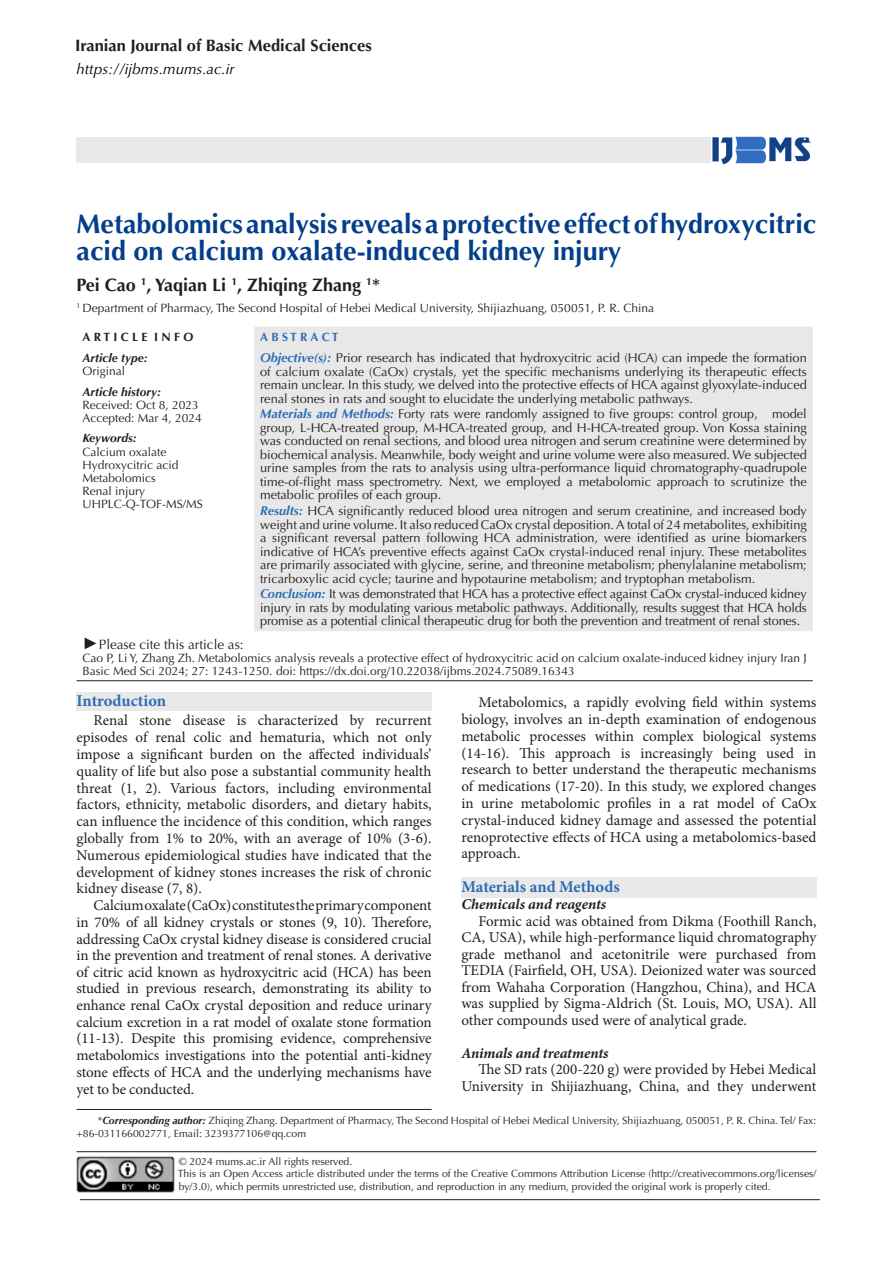
<style>
.page{position:relative;width:893px;height:1263px;background:#fff}
.page>*{position:absolute;margin:0;border:0;box-sizing:border-box;transform-origin:0 0}
.t1{font:700 27px/27px "Optima LT Std";color:#023e8a}
.t2{font:700 18px "Optima LT Std";color:#231f20}
.t3{font:700 16.5px "Optima LT Std";color:#231f20}
.t4{font:700 16.5px "Minion Pro";color:#2d6cb5}
.t5{font:15px/16.8px "Minion Pro";letter-spacing:-.005em;color:#231f20;text-align:justify}
.Heading_1{font:italic 700 15px "Minion Pro";letter-spacing:-.005em;color:#231f20}
.t6{font:italic 15px "Optima LT Std";color:#000}
.t7{font:13.5px "Optima LT Std";color:#231f20}
.t8{font:12.75px/13.5px "Optima LT Std";color:#231f20;text-align:justify}
.Body_Text{font:12px/13px "Optima LT Std";color:#231f20}
.t9{font:italic 700 12px "Optima LT Std";color:#231f20}
.t10{font:700 12px "Optima LT Std";color:#231f20}
.t11{font:700 12px "Optima LT Std";color:#2d6cb5}
.t12{font:10.5px/12.6px "Optima LT Std";color:#231f20}
.s1{font-weight:700;font-style:italic;color:#2d6cb5}
.s2{font-family:"Times New Roman";font-style:italic;font-size:16.5px}
.s3{font-weight:700;font-style:italic}
</style>
<div class="page">
<hr style="left:77px;top:1109px;width:355px;height:1px;background:#231f20">
<div style="left:254px;top:327px;width:559px;height:304px;background:#e8e8e8"></div>
<hr style="left:77px;top:680px;width:158px;height:1px;background:#231f20">
<svg style="left:235px;top:680px;width:19px;height:1px"></svg>
<hr style="left:254px;top:680px;width:559px;height:1px;background:#231f20">
<div style="left:77px;top:692px;width:355px;height:19px;background:#e9e9e9"></div>
<div style="left:77px;top:137px;width:634px;height:26px;background:#e9e9e9"></div>
<img style="left:712px;top:136px;width:100px;height:29px">
<div style="left:461px;top:877px;width:355px;height:21px;background:#e9e9e9"></div>
<hr style="left:77px;top:1151px;width:739px;height:1px;background:#231f20">
<img style="left:77px;top:1156px;width:98px;height:37px">
<hr style="left:80px;top:1199px;width:740px;height:1px;background:#231f20">
<p class="t3" style="left:75px;top:36px;width:298px">Iranian Journal of Basic Medical Sciences</p>
<p class="t6" style="left:77px;top:61px;width:159px">https://ijbms.mums.ac.ir</p>
<p class="t1" style="left:77px;top:211px;width:741px">Metabolomics analysis reveals a protective effect of hydroxycitric acid on calcium oxalate-induced kidney injury</p>
<p class="t2" style="left:77px;top:274px;width:305px">Pei Cao <sup>1</sup>, Yaqian Li <sup>1</sup>, Zhiqing Zhang <sup>1</sup>*</p>
<p class="Body_Text" style="left:77px;top:301px;width:579px"><sup>1</sup> Department of Pharmacy, The Second Hospital of Hebei Medical University, Shijiazhuang, 050051, P. R. China</p>
<p class="t10" style="left:83px;top:330px;width:112px">A R T I C L E I N F O</p>
<p class="t11" style="left:260px;top:330px;width:80px">A B S T R A C T</p>
<p class="t9" style="left:83px;top:351px;width:67px">Article type:</p>
<p class="Body_Text" style="left:83px;top:364px;width:44px">Original</p>
<p class="t8" style="left:260px;top:351px;width:548px"><span class="s1">Objective(s):</span> Prior research has indicated that hydroxycitric acid (HCA) can impede the formation of calcium oxalate (CaOx) crystals, yet the specific mechanisms underlying its therapeutic effects remain unclear. In this study, we delved into the protective effects of HCA against glyoxylate-induced renal stones in rats and sought to elucidate the underlying metabolic pathways.</p>
<p class="t8" style="left:260px;top:407px;width:548px"><span class="s1">Materials and Methods:</span> Forty rats were randomly assigned to five groups: control group, model group, L-HCA-treated group, M-HCA-treated group, and H-HCA-treated group. Von Kossa staining was conducted on renal sections, and blood urea nitrogen and serum creatinine were determined by biochemical analysis. Meanwhile, body weight and urine volume were also measured. We subjected urine samples from the rats to analysis using ultra-performance liquid chromatography-quadrupole time-of-flight mass spectrometry. Next, we employed a metabolomic approach to scrutinize the metabolic profiles of each group.</p>
<p class="t8" style="left:260px;top:504px;width:548px"><span class="s1">Results:</span> HCA significantly reduced blood urea nitrogen and serum creatinine, and increased body weight and urine volume. It also reduced CaOx crystal deposition. A total of 24 metabolites, exhibiting a significant reversal pattern following HCA administration, were identified as urine biomarkers indicative of HCA’s preventive effects against CaOx crystal-induced renal injury. These metabolites are primarily associated with glycine, serine, and threonine metabolism; phenylalanine metabolism; tricarboxylic acid cycle; taurine and hypotaurine metabolism; and tryptophan metabolism.</p>
<p class="t8" style="left:260px;top:587px;width:548px"><span class="s1">Conclusion:</span> It was demonstrated that HCA has a protective effect against CaOx crystal-induced kidney injury in rats by modulating various metabolic pathways. Additionally, results suggest that HCA holds promise as a potential clinical therapeutic drug for both the prevention and treatment of renal stones.</p>
<p class="t9" style="left:83px;top:384px;width:80px">Article history:</p>
<p class="Body_Text" style="left:83px;top:398px;width:118px">Received: Oct 8, 2023</p>
<p class="Body_Text" style="left:83px;top:411px;width:121px">Accepted: Mar 4, 2024</p>
<p class="t9" style="left:83px;top:431px;width:56px">Keywords:</p>
<p class="Body_Text" style="left:83px;top:445px;width:98px">Calcium oxalate<br>Hydroxycitric acid<br>Metabolomics</p>
<p class="Body_Text" style="left:83px;top:484px;width:64px">Renal injury</p>
<p class="Body_Text" style="left:83px;top:497px;width:122px">UHPLC-Q-TOF-MS/MS</p>
<p class="t7" style="left:83px;top:636px;width:163px"><span class="s2">►</span>Please cite this article as:</p>
<p class="Body_Text" style="left:83px;top:651px;width:726px">Cao P, Li Y, Zhang Zh. Metabolomics analysis reveals a protective effect of hydroxycitric acid on calcium oxalate-induced kidney injury Iran J<br>Basic Med Sci 2024; 27: 1243-1250. doi: https://dx.doi.org/10.22038/ijbms.2024.75089.16343</p>
<p class="t4" style="left:77px;top:689px;width:91px">Introduction</p>
<p class="t5" style="left:77px;top:712px;width:357px;text-indent:17px">Renal stone disease is characterized by recurrent episodes of renal colic and hematuria, which not only impose a significant burden on the affected individuals’ quality of life but also pose a substantial community health threat (1, 2). Various factors, including environmental factors, ethnicity, metabolic disorders, and dietary habits, can influence the incidence of this condition, which ranges globally from 1% to 20%, with an average of 10% (3-6).<br>Numerous epidemiological studies have indicated that the development of kidney stones increases the risk of chronic kidney disease (7, 8).</p>
<p class="t5" style="left:77px;top:897px;width:357px;text-indent:17px">Calcium oxalate (CaOx) constitutes the primary component in 70% of all kidney crystals or stones (9, 10). Therefore, addressing CaOx crystal kidney disease is considered crucial in the prevention and treatment of renal stones. A derivative of citric acid known as hydroxycitric acid (HCA) has been studied in previous research, demonstrating its ability to enhance renal CaOx crystal deposition and reduce urinary calcium excretion in a rat model of oxalate stone formation (11-13). Despite this promising evidence, comprehensive metabolomics investigations into the potential anti-kidney stone effects of HCA and the underlying mechanisms have yet to be conducted.</p>
<p class="t5" style="left:461px;top:694px;width:357px;text-indent:17px">Metabolomics, a rapidly evolving field within systems biology, involves an in-depth examination of endogenous metabolic processes within complex biological systems (14-16). This approach is increasingly being used in research to better understand the therapeutic mechanisms of medications (17-20). In this study, we explored changes in urine metabolomic profiles in a rat model of CaOx crystal-induced kidney damage and assessed the potential renoprotective effects of HCA using a metabolomics-based approach.</p>
<p class="t4" style="left:461px;top:875px;width:160px">Materials and Methods</p>
<p class="Heading_1" style="left:461px;top:894px;width:146px">Chemicals and reagents</p>
<p class="t5" style="left:461px;top:913px;width:357px;text-indent:17px">Formic acid was obtained from Dikma (Foothill Ranch, CA, USA), while high-performance liquid chromatography grade methanol and acetonitrile were purchased from TEDIA (Fairfield, OH, USA). Deionized water was sourced from Wahaha Corporation (Hangzhou, China), and HCA was supplied by Sigma-Aldrich (St. Louis, MO, USA). All other compounds used were of analytical grade.</p>
<p class="Heading_1" style="left:461px;top:1042px;width:149px">Animals and treatments</p>
<p class="t5" style="left:461px;top:1061px;width:357px;text-align:right">The SD rats (200-220 g) were provided by Hebei Medical<br>University in Shijiazhuang, China, and they underwent</p>
<p class="t12" style="left:77px;top:1114px;width:741px;text-indent:21px">*<span class="s3">Corresponding author:</span> Zhiqing Zhang. Department of Pharmacy, The Second Hospital of Hebei Medical University, Shijiazhuang, 050051, P. R. China. Tel/ Fax: +86-031166002771, Email: 3239377106@qq.com</p>
<p class="t12" style="left:179px;top:1155px;width:175px">© 2024 mums.ac.ir All rights reserved.</p>
<p class="t12" style="left:178px;top:1167px;width:640px">This is an Open Access article distributed under the terms of the Creative Commons Attribution License (http://creativecommons.org/licenses/</p>
<p class="t12" style="left:179px;top:1180px;width:593px">by/3.0), which permits unrestricted use, distribution, and reproduction in any medium, provided the original work is properly cited.</p>
</div>
